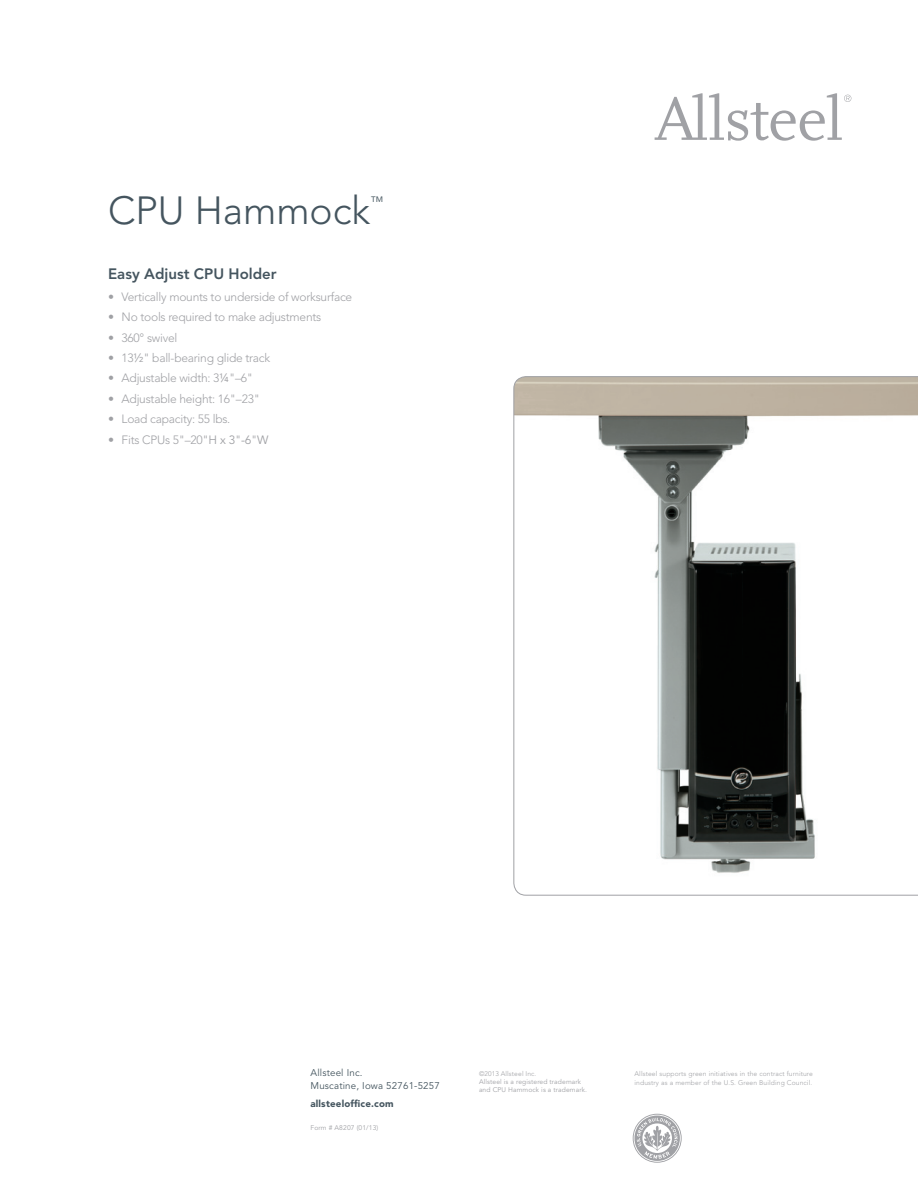
<style>
.page{position:relative;width:918px;height:1188px;background:#fff}
.page>*{position:absolute;margin:0;border:0;box-sizing:border-box;transform-origin:0 0}
.Product_Name{font:300 39px "Avenir LT Std";color:#45555f}
.Subheads{font:800 15px "Avenir LT Std";color:#45555f}
.Product_Name-2{font:300 13.5px "Avenir LT Std";color:#45555f}
.Bullets_Small{font:300 12px "Avenir LT Std";letter-spacing:-.02em;color:#a0a1a5}
.t1{font:9.75px "Avenir LT Std";letter-spacing:.02em;color:#45555f}
.t2{font:900 9.75px "Avenir LT Std";letter-spacing:.02em;color:#45555f}
.t3{font:300 6.75px/8.2px "Avenir LT Std";letter-spacing:.015em;color:#a0a1a5}
.t4{font:6.75px "Avenir LT Std";letter-spacing:.015em;color:#a0a1a5}
.s1{font-weight:400}
</style>
<div class="page">
<svg style="left:655px;top:93px;width:196px;height:48px"></svg>
<svg style="left:514px;top:376px;width:404px;height:519px"></svg>
<svg style="left:633px;top:1114px;width:49px;height:49px"></svg>
<p class="Product_Name" style="left:108px;top:188px;width:264px">CPU Hammock</p>
<p class="Product_Name-2" style="left:370px;top:193px;width:15px">™</p>
<p class="Subheads" style="left:108px;top:265px;width:170px">Easy Adjust CPU Holder</p>
<p class="Bullets_Small" style="left:108px;top:290px;width:246px">• Vertically mounts to underside of worksurface</p>
<p class="Bullets_Small" style="left:108px;top:310px;width:215px">• No tools required to make adjustments</p>
<p class="Bullets_Small" style="left:108px;top:330px;width:71px">• 360° swivel</p>
<p class="Bullets_Small" style="left:108px;top:351px;width:164px">• 13<span class="s1">½"</span> ball-bearing glide track</p>
<p class="Bullets_Small" style="left:108px;top:371px;width:146px">• Adjustable width: 3<span class="s1">¼"</span>–6<span class="s1">"</span></p>
<p class="Bullets_Small" style="left:108px;top:392px;width:153px">• Adjustable height: 16<span class="s1">"</span>–23<span class="s1">"</span></p>
<p class="Bullets_Small" style="left:108px;top:412px;width:124px">• Load capacity: 55 lbs.</p>
<p class="Bullets_Small" style="left:108px;top:432px;width:162px">• Fits CPUs 5<span class="s1">"</span>–20<span class="s1">"H x 3"-6"W</span></p>
<p class="t1" style="left:310px;top:1067px;width:54px">Allsteel Inc.</p>
<p class="t1" style="left:310px;top:1080px;width:131px">Muscatine, Iowa 52761-5257</p>
<p class="t2" style="left:310px;top:1098px;width:85px">allsteeloffice.com</p>
<p class="t4" style="left:310px;top:1123px;width:69px">Form # A8207 (01/13)</p>
<p class="t3" style="left:479px;top:1070px;width:59px">©2013 Allsteel Inc.</p>
<p class="t4" style="left:479px;top:1078px;width:104px">Allsteel is a registered trademark</p>
<p class="t4" style="left:479px;top:1086px;width:109px">and CPU Hammock is a trademark.</p>
<p class="t3" style="left:635px;top:1070px;width:180px">Allsteel supports green initiatives in the contract furniture industry as a member of the U.S. Green Building Council.</p>
</div>
